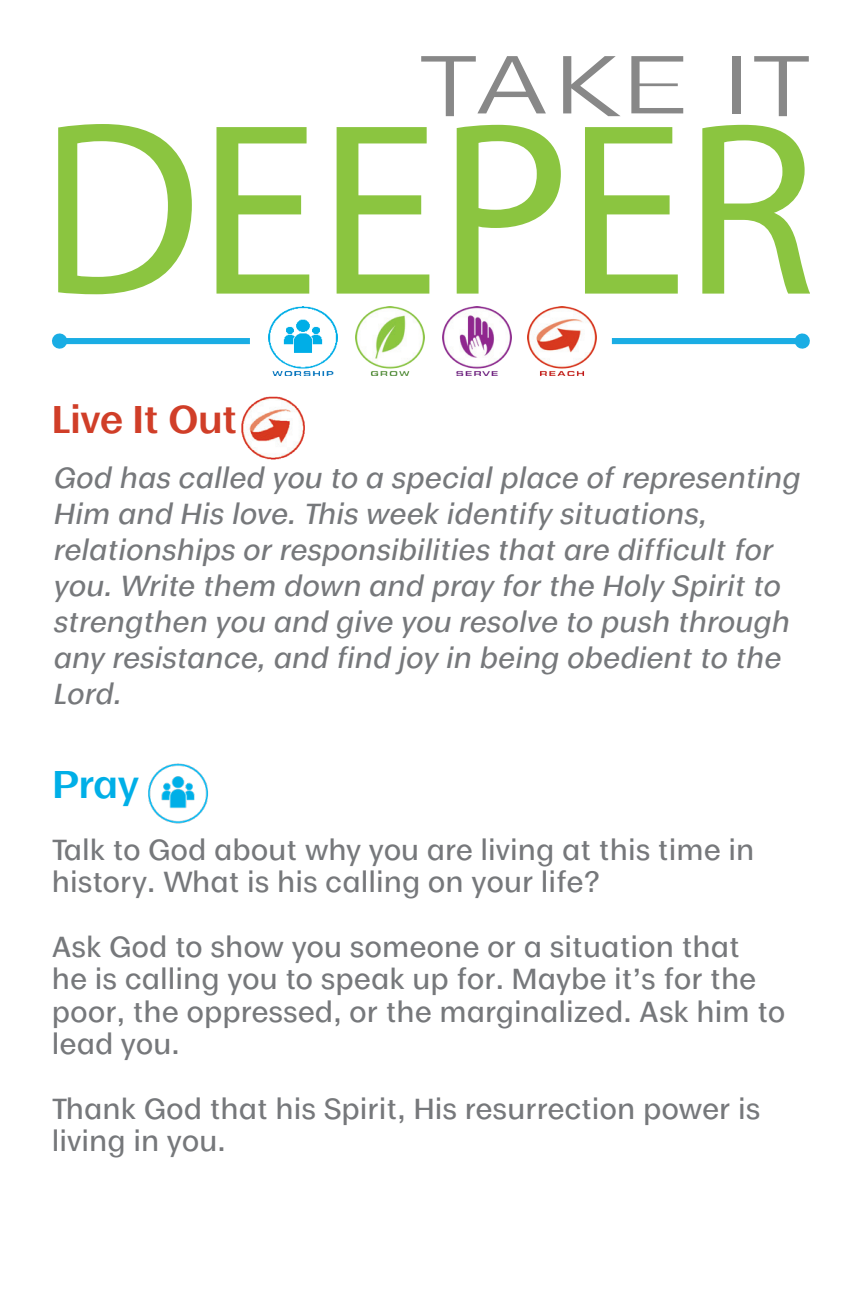
<style>
.page{position:relative;width:864px;height:1296px;background:#fff}
.page>*{position:absolute;margin:0;border:0;box-sizing:border-box;transform-origin:0 0}
.t1{font:600 36px "Moriston";letter-spacing:-.005em;color:#d03e28}
.t2{font:600 36px "Moriston";color:#00afe7}
.t3{font:italic 500 27px/36px "Moriston";color:#76787b}
.t4{font:500 27px/32.4px "Moriston";color:#76787b}
</style>
<div class="page">
<img style="left:148px;top:763px;width:60px;height:61px">
<svg style="left:58px;top:124px;width:134px;height:170px"></svg>
<svg style="left:217px;top:127px;width:92px;height:167px"></svg>
<svg style="left:337px;top:127px;width:92px;height:167px"></svg>
<svg style="left:457px;top:125px;width:104px;height:169px"></svg>
<svg style="left:585px;top:127px;width:93px;height:167px"></svg>
<svg style="left:702px;top:125px;width:108px;height:169px"></svg>
<svg style="left:421px;top:56px;width:125px;height:60px"></svg>
<svg style="left:563px;top:56px;width:57px;height:60px"></svg>
<svg style="left:631px;top:56px;width:52px;height:57px"></svg>
<div style="left:732px;top:56px;width:9px;height:57px;background:#888"></div>
<svg style="left:754px;top:56px;width:55px;height:60px"></svg>
<div style="left:56px;top:338px;width:194px;height:6px;background:#1aade4"></div>
<svg style="left:52px;top:333px;width:16px;height:16px"></svg>
<div style="left:612px;top:338px;width:193px;height:6px;background:#1aade4"></div>
<svg style="left:794px;top:333px;width:16px;height:16px"></svg>
<img style="left:268px;top:307px;width:69px;height:69px">
<img style="left:355px;top:307px;width:69px;height:69px">
<img style="left:443px;top:307px;width:69px;height:69px">
<img style="left:527px;top:307px;width:69px;height:69px">
<img style="left:241px;top:396px;width:63px;height:63px">
<h1 class="t1" style="left:52px;top:390px;width:187px">Live It Out</h1>
<p class="t3" style="left:52px;top:458px;width:756px">God has called you to a specialplace ofrepresenting Him and His love.This week identify situations, relationships orresponsibilities thatare difficultfor you.Write them down and pray forthe Holy Spiritto strengthen you and give you resolve to push through any resistance,and find joy in being obedientto the Lord.</p>
<h1 class="t2" style="left:52px;top:755px;width:88px">Pray</h1>
<p class="t4" style="left:52px;top:832px;width:704px">Talk to God about why you are living at this time in history. What is his calling on your life?</p>
<p class="t4" style="left:52px;top:929px;width:690px">Ask God to show you someone or a situation that</p>
<p class="t4" style="left:52px;top:961px;width:735px">he is calling you to speak up for. Maybe it’s for the poor, the oppressed, or the marginalized. Ask him to lead you.</p>
<p class="t4" style="left:52px;top:1091px;width:710px">Thank God that his Spirit, His resurrection power is living in you.</p>
</div>
